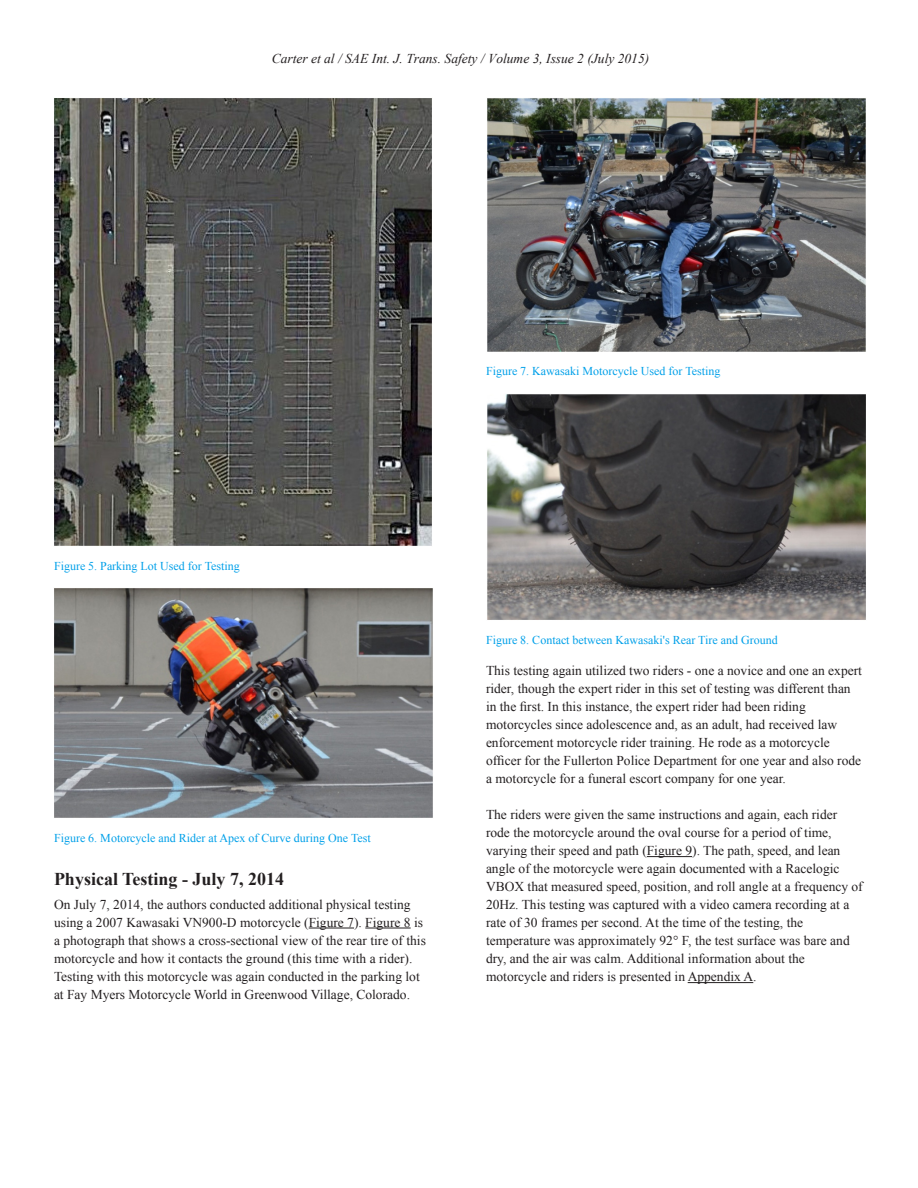
<style>
.page{position:relative;width:918px;height:1188px;background:#fff}
.page>*{position:absolute;margin:0;border:0;box-sizing:border-box;transform-origin:0 0}
.t1{font:700 18px "Times New Roman";color:#231f20}
.t2{font:13.5px/18px "Times New Roman";color:#231f20}
.t3{font:italic 13.5px "Times New Roman";color:#231f20}
.t4{font:12px "Times New Roman";color:#01a0e9}
</style>
<div class="page">
<hr style="left:309px;top:928px;width:45px;height:1px;background:#231f20">
<hr style="left:365px;top:928px;width:46px;height:1px;background:#231f20">
<img style="left:54px;top:98px;width:378px;height:448px">
<img style="left:54px;top:588px;width:379px;height:230px">
<hr style="left:647px;top:856px;width:45px;height:1px;background:#231f20">
<hr style="left:688px;top:982px;width:65px;height:1px;background:#231f20">
<img style="left:487px;top:98px;width:379px;height:254px">
<img style="left:487px;top:394px;width:379px;height:226px">
<p class="t3" style="left:272px;top:50px;width:379px">Carter et al / SAE Int. J. Trans. Safety / Volume 3, Issue 2 (July 2015)</p>
<p class="t4" style="left:486px;top:363px;width:236px">Figure 7. Kawasaki Motorcycle Used for Testing</p>
<p class="t4" style="left:54px;top:558px;width:187px">Figure 5. Parking Lot Used for Testing</p>
<p class="t4" style="left:54px;top:830px;width:318px">Figure 6. Motorcycle and Rider at Apex of Curve during One Test</p>
<h1 class="t1" style="left:54px;top:867px;width:232px">Physical Testing - July 7, 2014</h1>
<p class="t2" style="left:54px;top:895px;width:373px">On July 7, 2014, the authors conducted additional physical testing using a 2007 Kawasaki VN900-D motorcycle (Figure 7). Figure 8 is a photograph that shows a cross-sectional view of the rear tire of this motorcycle and how it contacts the ground (this time with a rider).<br>Testing with this motorcycle was again conducted in the parking lot at Fay Myers Motorcycle World in Greenwood Village, Colorado.</p>
<p class="t4" style="left:486px;top:632px;width:293px">Figure 8. Contact between Kawasaki's Rear Tire and Ground</p>
<p class="t2" style="left:486px;top:661px;width:378px">This testing again utilized two riders - one a novice and one an expert rider, though the expert rider in this set of testing was different than in the first. In this instance, the expert rider had been riding motorcycles since adolescence and, as an adult, had received law enforcement motorcycle rider training. He rode as a motorcycle officer for the Fullerton Police Department for one year and also rode a motorcycle for a funeral escort company for one year.</p>
<p class="t2" style="left:486px;top:805px;width:378px">The riders were given the same instructions and again, each rider rode the motorcycle around the oval course for a period of time, varying their speed and path (Figure 9). The path, speed, and lean angle of the motorcycle were again documented with a Racelogic VBOX that measured speed, position, and roll angle at a frequency of 20Hz. This testing was captured with a video camera recording at a rate of 30 frames per second. At the time of the testing, the temperature was approximately 92° F, the test surface was bare and dry, and the air was calm. Additional information about the motorcycle and riders is presented in Appendix A.</p>
</div>
